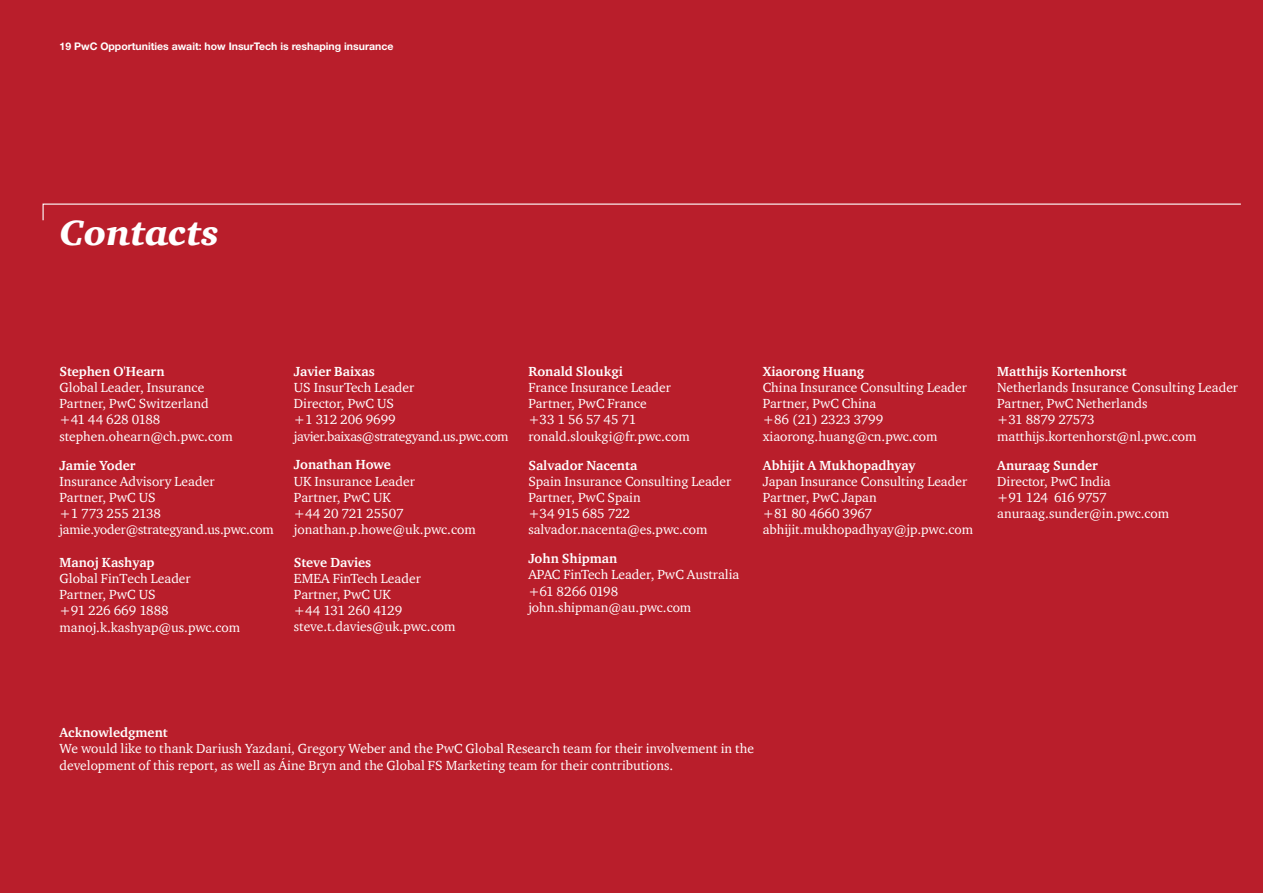
<style>
.page{position:relative;width:1263px;height:893px;background:#b91e2b}
.page>*{position:absolute;margin:0;border:0;box-sizing:border-box;transform-origin:0 0}
.t1{font:italic 900 36px "ITC Charter Com";color:#fff}
.t2{font:13.5px/16.2px "ITC Charter Com";color:#fff}
.t3{font:700 13.5px "ITC Charter Com";color:#fff}
.t4{font:700 10.5px "Helvetica Neue LT Std";color:#fff}
</style>
<div class="page">
<svg style="left:42px;top:203px;width:1199px;height:18px"></svg>
<p class="t4" style="left:60px;top:40px;width:335px">19 PwC Opportunities await: how InsurTech is reshaping insurance</p>
<h1 class="t1" style="left:60px;top:211px;width:161px">Contacts</h1>
<p class="t3" style="left:60px;top:363px;width:107px">Stephen O'Hearn</p>
<p class="t2" style="left:60px;top:379px;width:175px">Global Leader, Insurance<br>Partner, PwC Switzerland +41 44 628 0188 stephen.ohearn@ch.pwc.com</p>
<p class="t3" style="left:60px;top:456px;width:78px">Jamie Yoder</p>
<p class="t2" style="left:60px;top:473px;width:216px">Insurance Advisory Leader<br>Partner, PwC US<br>+1 773 255 2138 jamie.yoder@strategyand.us.pwc.com</p>
<p class="t3" style="left:60px;top:554px;width:97px">Manoj Kashyap</p>
<p class="t2" style="left:60px;top:570px;width:182px">Global FinTech Leader<br>Partner, PwC US<br>+91 226 669 1888 manoj.k.kashyap@us.pwc.com</p>
<p class="t3" style="left:294px;top:363px;width:82px">Javier Baixas</p>
<p class="t2" style="left:294px;top:379px;width:216px">US InsurTech Leader<br>Director, PwC US<br>+1 312 206 9699 javier.baixas@strategyand.us.pwc.com</p>
<p class="t3" style="left:294px;top:456px;width:99px">Jonathan Howe</p>
<p class="t2" style="left:294px;top:473px;width:183px">UK Insurance Leader<br>Partner, PwC UK<br>+44 20 721 25507 jonathan.p.howe@uk.pwc.com</p>
<p class="t3" style="left:294px;top:554px;width:79px">Steve Davies</p>
<p class="t2" style="left:294px;top:570px;width:163px">EMEA FinTech Leader<br>Partner, PwC UK<br>+44 131 260 4129 steve.t.davies@uk.pwc.com</p>
<p class="t3" style="left:528px;top:363px;width:96px">Ronald Sloukgi</p>
<p class="t2" style="left:528px;top:379px;width:163px">France Insurance Leader<br>Partner, PwC France<br>+33 1 56 57 45 71 ronald.sloukgi@fr.pwc.com</p>
<p class="t3" style="left:528px;top:456px;width:110px">Salvador Nacenta</p>
<p class="t2" style="left:528px;top:473px;width:204px">Spain Insurance Consulting Leader<br>Partner, PwC Spain<br>+34 915 685 722 salvador.nacenta@es.pwc.com</p>
<p class="t3" style="left:528px;top:550px;width:90px">John Shipman</p>
<p class="t2" style="left:528px;top:567px;width:212px">APAC FinTech Leader, PwC Australia +61 8266 0198 john.shipman@au.pwc.com</p>
<p class="t3" style="left:763px;top:363px;width:103px">Xiaorong Huang</p>
<p class="t2" style="left:763px;top:379px;width:206px">China Insurance Consulting Leader<br>Partner, PwC China<br>+86 (21) 2323 3799 xiaorong.huang@cn.pwc.com</p>
<p class="t3" style="left:763px;top:456px;width:154px">Abhijit A Mukhopadhyay</p>
<p class="t2" style="left:763px;top:473px;width:212px">Japan Insurance Consulting Leader<br>Partner, PwC Japan<br>+81 80 4660 3967 abhijit.mukhopadhyay@jp.pwc.com</p>
<p class="t3" style="left:997px;top:363px;width:131px">Matthijs Kortenhorst</p>
<p class="t2" style="left:997px;top:379px;width:242px">Netherlands Insurance Consulting Leader<br>Partner, PwC Netherlands<br>+31 8879 27573 matthijs.kortenhorst@nl.pwc.com</p>
<p class="t3" style="left:997px;top:456px;width:102px">Anuraag Sunder</p>
<p class="t2" style="left:997px;top:473px;width:173px">Director, PwC India<br>+91 124 616 9757 anuraag.sunder@in.pwc.com</p>
<p class="t3" style="left:60px;top:724px;width:110px">Acknowledgment</p>
<p class="t2" style="left:60px;top:741px;width:696px">We would like to thank Dariush Yazdani, Gregory Weber and the PwC Global Research team for their involvement in the development of this report, as well as Áine Bryn and the Global FS Marketing team for their contributions.</p>
</div>
